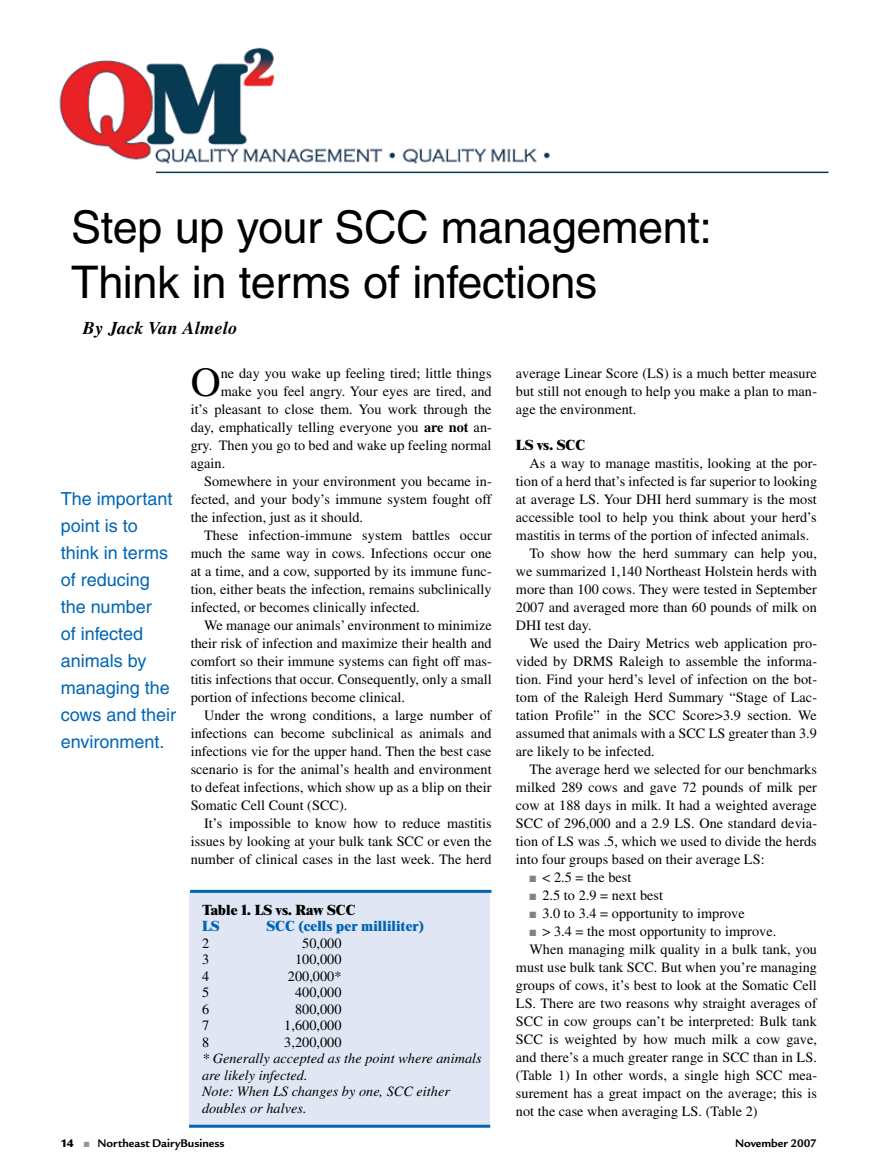
<style>
.page{position:relative;width:878px;height:1175px;background:#fff}
.page>*{position:absolute;margin:0;border:0;box-sizing:border-box;transform-origin:0 0}
.t1{font:45px/54px "Helvetica";letter-spacing:-.01em;color:#000}
.t2{font:41.4px "Times";color:#000}
.t3{font:18px/27px "Helvetica";color:#0066b3}
.t4{font:italic 700 18px "Times";letter-spacing:.02em;color:#000}
.t5{font:14.25px/18px "Times";color:#000;text-align:justify}
.t6{font:italic 14.25px/16.5px "Times";color:#000}
.t7{font:800 14.25px "Times";letter-spacing:.005em;color:#000}
.t8{font:800 14.25px "Times";letter-spacing:.005em;color:#0066b3}
.t9{font:700 12px "Legacy San ITC";color:#000}
.s1{font-weight:700}
.s2{color:#808285}
.s3{font-family:"Legacy San ITC Ultr";font-weight:400}
.s4{color:#939598}
</style>
<div class="page">
<img style="left:59px;top:47px;width:493px;height:127px">
<hr style="left:156px;top:172px;width:672px;height:1px;background:#063b53">
<div style="left:189px;top:891px;width:301px;height:235px;background:#e0e6f4"></div>
<hr style="left:190px;top:890px;width:301px;height:2px;background:#0066b3">
<hr style="left:189px;top:1124px;width:301px;height:3px;background:#0066b3">
<h1 class="t1" style="left:71px;top:200px;width:642px">Step up your SCC management:<br>Think in terms of infections</h1>
<p class="t4" style="left:83px;top:317px;width:156px">By Jack Van Almelo</p>
<p class="t3" style="left:61px;top:485px;width:117px">The important point is to think in terms of reducing the number<br>of infected animals by managing the cows and their environment.</p>
<h2 class="t2" style="left:191px;top:359px;width:31px">O</h2>
<p class="t5" style="left:221px;top:364px;width:272px">ne day you wake up feeling tired; little things</p>
<p class="t5" style="left:221px;top:382px;width:272px">make you feel angry. Your eyes are tired, and</p>
<p class="t5" style="left:191px;top:400px;width:302px">it’s pleasant to close them. You work through the</p>
<p class="t5" style="left:191px;top:418px;width:303px">day, emphatically telling everyone you <span class="s1">are not</span> an-</p>
<p class="t5" style="left:191px;top:436px;width:302px">gry. Then you go to bed and wake up feeling normal</p>
<p class="t5" style="left:191px;top:454px;width:36px">again.</p>
<p class="t5" style="left:204px;top:472px;width:289px">Somewhere in your environment you became in-</p>
<p class="t5" style="left:191px;top:490px;width:302px">fected, and your body’s immune system fought off</p>
<p class="t5" style="left:191px;top:508px;width:174px">the infection, just as it should.</p>
<p class="t5" style="left:204px;top:526px;width:289px">These infection-immune system battles occur</p>
<p class="t5" style="left:191px;top:544px;width:302px">much the same way in cows. Infections occur one</p>
<p class="t5" style="left:191px;top:562px;width:303px">at a time, and a cow, supported by its immune func-</p>
<p class="t5" style="left:191px;top:580px;width:302px">tion, either beats the infection, remains subclinically</p>
<p class="t5" style="left:191px;top:598px;width:231px">infected, or becomes clinically infected.</p>
<p class="t5" style="left:204px;top:616px;width:289px">We manage our animals’ environment to minimize</p>
<p class="t5" style="left:191px;top:634px;width:302px">their risk of infection and maximize their health and</p>
<p class="t5" style="left:191px;top:652px;width:303px">comfort so their immune systems can fight off mas-</p>
<p class="t5" style="left:191px;top:670px;width:302px">titis infections that occur. Consequently, only a small</p>
<p class="t5" style="left:191px;top:688px;width:216px">portion of infections become clinical.</p>
<p class="t5" style="left:204px;top:706px;width:289px">Under the wrong conditions, a large number of</p>
<p class="t5" style="left:191px;top:724px;width:302px">infections can become subclinical as animals and</p>
<p class="t5" style="left:191px;top:742px;width:302px">infections vie for the upper hand. Then the best case</p>
<p class="t5" style="left:191px;top:760px;width:302px">scenario is for the animal’s health and environment</p>
<p class="t5" style="left:191px;top:778px;width:302px">to defeat infections, which show up as a blip on their</p>
<p class="t5" style="left:191px;top:796px;width:158px">Somatic Cell Count (SCC).</p>
<p class="t5" style="left:204px;top:814px;width:289px">It’s impossible to know how to reduce mastitis</p>
<p class="t5" style="left:191px;top:832px;width:302px">issues by looking at your bulk tank SCC or even the</p>
<p class="t5" style="left:191px;top:850px;width:302px">number of clinical cases in the last week. The herd</p>
<p class="t7" style="left:202px;top:900px;width:155px">Table 1. LS vs. Raw SCC</p>
<p class="t8" style="left:202px;top:917px;width:19px">LS</p>
<p class="t8" style="left:266px;top:917px;width:159px">SCC (cells per milliliter)</p>
<p class="t5" style="left:202px;top:933px;width:9px">2</p>
<p class="t5" style="left:302px;top:933px;width:41px">50,000</p>
<p class="t5" style="left:202px;top:950px;width:9px">3</p>
<p class="t5" style="left:295px;top:950px;width:48px">100,000</p>
<p class="t5" style="left:202px;top:966px;width:9px">4</p>
<p class="t5" style="left:288px;top:966px;width:55px">200,000*</p>
<p class="t5" style="left:202px;top:983px;width:9px">5</p>
<p class="t5" style="left:295px;top:983px;width:48px">400,000</p>
<p class="t5" style="left:202px;top:999px;width:9px">6</p>
<p class="t5" style="left:295px;top:999px;width:48px">800,000</p>
<p class="t5" style="left:202px;top:1016px;width:9px">7</p>
<p class="t5" style="left:284px;top:1016px;width:59px">1,600,000</p>
<p class="t5" style="left:202px;top:1032px;width:9px">8</p>
<p class="t5" style="left:284px;top:1032px;width:59px">3,200,000</p>
<p class="t6" style="left:202px;top:1050px;width:281px">* Generally accepted as the point where animals are likely infected.<br>Note: When LS changes by one, SCC either doubles or halves.</p>
<p class="t5" style="left:516px;top:364px;width:303px">average Linear Score (LS) is a much better measure but still not enough to help you make a plan to man&shy;age the environment.</p>
<p class="t7" style="left:516px;top:436px;width:71px">LS vs. SCC</p>
<p class="t5" style="left:529px;top:454px;width:289px">As a way to manage mastitis, looking at the por-</p>
<p class="t5" style="left:516px;top:472px;width:303px">tion of a herd that’s infected is far superior to looking</p>
<p class="t5" style="left:516px;top:490px;width:302px">at average LS. Your DHI herd summary is the most</p>
<p class="t5" style="left:516px;top:508px;width:302px">accessible tool to help you think about your herd’s</p>
<p class="t5" style="left:516px;top:526px;width:295px">mastitis in terms of the portion of infected animals.</p>
<p class="t5" style="left:529px;top:544px;width:289px">To show how the herd summary can help you,</p>
<p class="t5" style="left:516px;top:562px;width:302px">we summarized 1,140 Northeast Holstein herds with</p>
<p class="t5" style="left:516px;top:580px;width:302px">more than 100 cows. They were tested in September</p>
<p class="t5" style="left:516px;top:598px;width:302px">2007 and averaged more than 60 pounds of milk on</p>
<p class="t5" style="left:516px;top:616px;width:77px">DHI test day.</p>
<p class="t5" style="left:529px;top:634px;width:289px">We used the Dairy Metrics web application pro-</p>
<p class="t5" style="left:516px;top:652px;width:303px">vided by DRMS Raleigh to assemble the informa-</p>
<p class="t5" style="left:516px;top:670px;width:303px">tion. Find your herd’s level of infection on the bot-</p>
<p class="t5" style="left:516px;top:688px;width:303px">tom of the Raleigh Herd Summary “Stage of Lac-</p>
<p class="t5" style="left:516px;top:706px;width:302px">tation Profile” in the SCC Score&gt;3.9 section. We</p>
<p class="t5" style="left:516px;top:724px;width:302px">assumed that animals with a SCC LS greater than 3.9</p>
<p class="t5" style="left:516px;top:742px;width:140px">are likely to be infected.</p>
<p class="t5" style="left:529px;top:760px;width:289px">The average herd we selected for our benchmarks</p>
<p class="t5" style="left:516px;top:778px;width:302px">milked 289 cows and gave 72 pounds of milk per</p>
<p class="t5" style="left:516px;top:796px;width:302px">cow at 188 days in milk. It had a weighted average</p>
<p class="t5" style="left:516px;top:814px;width:303px">SCC of 296,000 and a 2.9 LS. One standard devia-</p>
<p class="t5" style="left:516px;top:832px;width:302px">tion of LS was .5, which we used to divide the herds</p>
<p class="t5" style="left:516px;top:850px;width:250px">into four groups based on their average LS:</p>
<p class="t5" style="left:529px;top:868px;width:103px"><span class="s2">■</span> &lt; 2.5 = the best</p>
<p class="t5" style="left:529px;top:886px;width:135px"><span class="s2">■</span> 2.5 to 2.9 = next best</p>
<p class="t5" style="left:529px;top:904px;width:217px"><span class="s2">■</span> 3.0 to 3.4 = opportunity to improve</p>
<p class="t5" style="left:529px;top:922px;width:248px"><span class="s2">■</span> &gt; 3.4 = the most opportunity to improve.</p>
<p class="t5" style="left:529px;top:940px;width:289px">When managing milk quality in a bulk tank, you</p>
<p class="t5" style="left:516px;top:958px;width:302px">must use bulk tank SCC. But when you’re managing</p>
<p class="t5" style="left:516px;top:976px;width:302px">groups of cows, it’s best to look at the Somatic Cell</p>
<p class="t5" style="left:516px;top:994px;width:302px">LS. There are two reasons why straight averages of</p>
<p class="t5" style="left:516px;top:1012px;width:302px">SCC in cow groups can’t be interpreted: Bulk tank</p>
<p class="t5" style="left:516px;top:1030px;width:302px">SCC is weighted by how much milk a cow gave,</p>
<p class="t5" style="left:516px;top:1048px;width:302px">and there’s a much greater range in SCC than in LS.</p>
<p class="t5" style="left:516px;top:1066px;width:303px">(Table 1) In other words, a single high SCC mea-</p>
<p class="t5" style="left:516px;top:1084px;width:302px">surement has a great impact on the average; this is</p>
<p class="t5" style="left:516px;top:1102px;width:243px">not the case when averaging LS. (Table 2)</p>
<p class="t9" style="left:60px;top:1136px;width:166px"><span class="s3">14</span> <span class="s4">■</span> Northeast DairyBusiness</p>
<p class="t9" style="left:735px;top:1136px;width:83px">November 2007</p>
</div>
